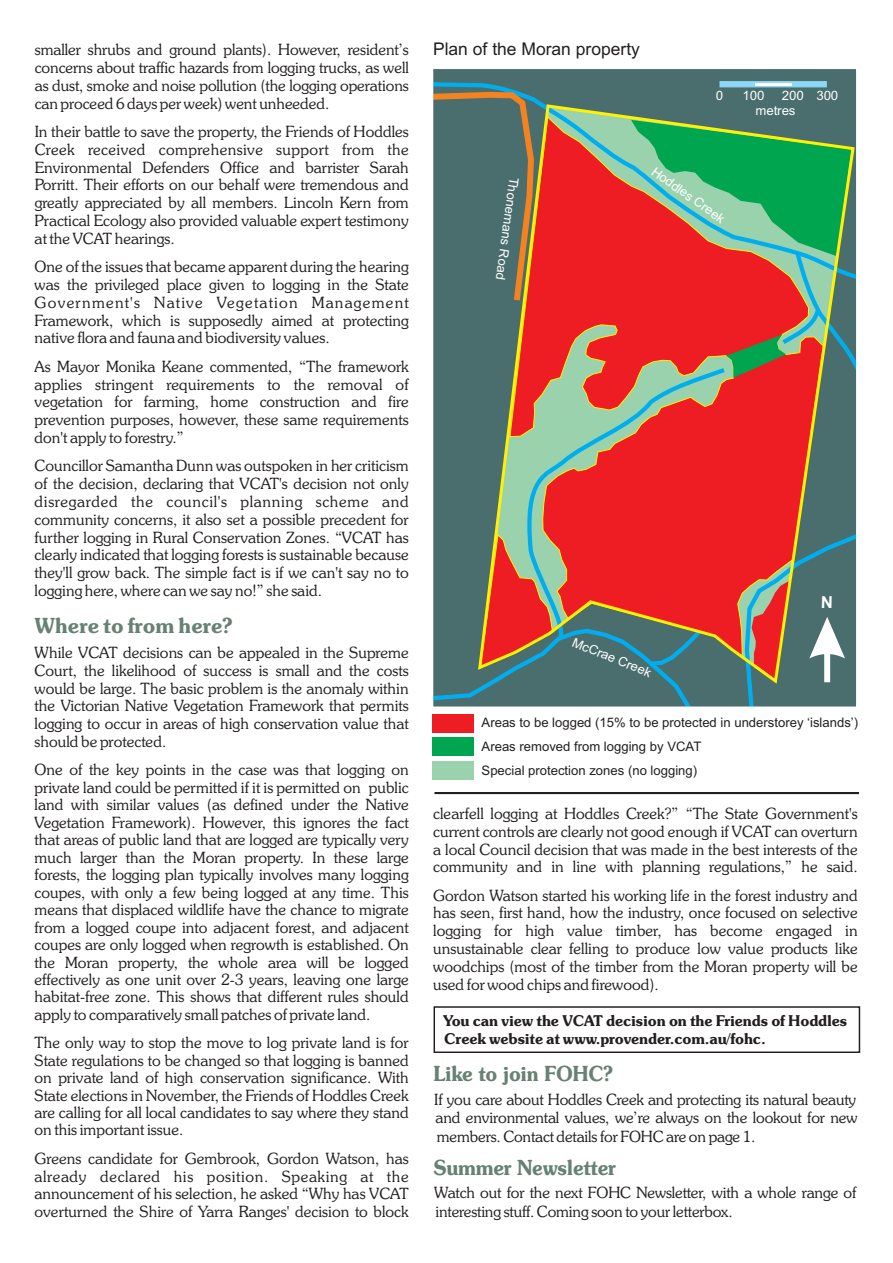
<style>
.page{position:relative;width:893px;height:1263px;background:#fff}
.page>*{position:absolute;margin:0;border:0;box-sizing:border-box;transform-origin:0 0}
.t1{font:300 21px "Souvenir IT Cby BT";letter-spacing:-.02em;color:#668273;scale:.94 1}
.t2{font:300 21px "Souvenir IT Cby BT";color:#668273}
.t3{font:17.4px "Arial";color:#231f20}
.t4{font:700 16.5px "Arial";color:#fff}
.t5{font:300 15.6px/17.9px "Souvenir IT Cby BT";color:#231f20;text-align:justify}
.t6{font:300 15px/18.3px "Souvenir IT Cby BT";letter-spacing:-.015em;color:#231f20}
.t7{font:13.05px/23.5px "Arial";color:#231f20}
.t8{font:12.9px/14.4px "Arial";color:#fff}
</style>
<div class="page">
<div style="left:431px;top:67px;width:427px;height:642px;background:#496e6d"></div>
<svg style="left:434px;top:82px;width:109px;height:21px"></svg>
<svg style="left:483px;top:103px;width:338px;height:557px;background:#c74f45"></svg>
<svg style="left:434px;top:89px;width:103px;height:218px"></svg>
<div style="left:429px;top:65px;width:431px;height:646px;border:4px solid #fff"></div>
<svg style="left:719px;top:81px;width:108px;height:7px"></svg>
<hr style="left:755px;top:83px;width:36px;height:3px;background:#fff">
<svg style="left:743px;top:530px;width:117px;height:181px"></svg>
<div style="left:433px;top:714px;width:41px;height:18px;background:#ee1d23"></div>
<div style="left:433px;top:738px;width:41px;height:18px;background:#00a54f"></div>
<div style="left:433px;top:761px;width:41px;height:19px;background:#9ad2ae"></div>
<hr style="left:434px;top:792px;width:425px;height:2px;background:#231f20">
<div style="left:434px;top:1006px;width:426px;height:47px;border:1px solid #231f20"></div>
<svg style="left:631px;top:120px;width:229px;height:258px;background:#887959"></svg>
<svg style="left:429px;top:626px;width:276px;height:89px"></svg>
<p class="t5" style="left:35px;top:42px;width:376px">smaller shrubs and ground plants). However, resident’s concerns about traffic hazards from logging trucks, as well as dust, smoke and noise pollution (the logging operations can proceed 6 days per week) went unheeded.</p>
<p class="t5" style="left:35px;top:124px;width:376px">In their battle to save the property, the Friends of Hoddles Creek received comprehensive support from the Environmental Defenders Office and barrister Sarah Porritt. Their efforts on our behalf were tremendous and greatly appreciated by all members. Lincoln Kern from Practical Ecology also provided valuable expert testimony at the VCAT hearings.</p>
<p class="t5" style="left:35px;top:259px;width:376px">One of the issues that became apparent during the hearing was the privileged place given to logging in the State Government's Native Vegetation Management Framework, which is supposedly aimed at protecting native flora and fauna and biodiversity values.</p>
<p class="t5" style="left:35px;top:359px;width:376px">As Mayor Monika Keane commented, “The framework applies stringent requirements to the removal of vegetation for farming, home construction and fire prevention purposes, however, these same requirements don't apply to forestry.”</p>
<p class="t5" style="left:35px;top:458px;width:376px">Councillor Samantha Dunn was outspoken in her criticism of the decision, declaring that VCAT's decision not only disregarded the council's planning scheme and community concerns, it also set a possible precedent for further logging in Rural Conservation Zones. “VCAT has clearly indicated that logging forests is sustainable because they'll grow back. The simple fact is if we can't say no to logging here, where can we say no!” she said.</p>
<h1 class="t2" style="left:35px;top:617px;width:200px">Where to from here?</h1>
<p class="t5" style="left:35px;top:645px;width:376px">While VCAT decisions can be appealed in the Supreme Court, the likelihood of success is small and the costs would be large. The basic problem is the anomaly within the Victorian Native Vegetation Framework that permits logging to occur in areas of high conservation value that should be protected.</p>
<p class="t5" style="left:35px;top:762px;width:376px;line-height:17.4px">One of the key points in the case was that logging on private land could be permitted if it is permitted on public land with similar values (as defined under the Native Vegetation Framework). However, this ignores the fact that areas of public land that are logged are typically very much larger than the Moran property. In these large forests, the logging plan typically involves many logging coupes, with only a few being logged at any time. This means that displaced wildlife have the chance to migrate from a logged coupe into adjacent forest, and adjacent coupes are only logged when regrowth is established. On the Moran property, the whole area will be logged effectively as one unit over 2-3 years, leaving one large habitat-free zone. This shows that different rules should apply to comparatively small patches of private land.</p>
<p class="t5" style="left:35px;top:1035px;width:376px;line-height:17.4px">The only way to stop the move to log private land is for State regulations to be changed so that logging is banned on private land of high conservation significance. With State elections in November, the Friends of Hoddles Creek are calling for all local candidates to say where they stand on this important issue.</p>
<p class="t5" style="left:35px;top:1151px;width:376px">Greens candidate for Gembrook, Gordon Watson, has already declared his position. Speaking at the announcement of his selection, he asked “Why has VCAT overturned the Shire of Yarra Ranges' decision to block</p>
<p class="t3" style="left:433px;top:43px;width:208px">Plan of the Moran property</p>
<p class="t8" style="left:716px;top:90px;width:9px">0</p>
<p class="t8" style="left:756px;top:90px;width:42px;text-indent:-13px">100 metres</p>
<p class="t8" style="left:782px;top:90px;width:58px">200 300</p>
<p class="t8" style="left:520px;top:178px;width:105px;rotate:98deg">T on m n Road</p>
<p class="t8" style="left:519px;top:186px;width:62px;rotate:98deg">h eas</p>
<p class="t8" style="left:656px;top:165px;width:88px;rotate:35deg">H desCe k</p>
<p class="t4" style="left:821px;top:596px;width:14px">N</p>
<p class="t8" style="left:575px;top:636px;width:86px;rotate:22deg">M ra Creek</p>
<p class="t7" style="left:482px;top:712px;width:378px">Areas to be logged (15% to be protected in understorey ‘islands’)</p>
<p class="t7" style="left:482px;top:736px;width:221px">Areas removed from logging by VCAT<br>Special protection zones (no logging)</p>
<p class="t5" style="left:433px;top:806px;width:426px">clearfell logging at Hoddles Creek?” “The State Government's current controls are clearly not good enough if VCAT can overturn a local Council decision that was made in the best interests of the community and in line with planning regulations,” he said.</p>
<p class="t5" style="left:433px;top:888px;width:426px">Gordon Watson started his working life in the forest industry and has seen, first hand, how the industry, once focused on selective logging for high value timber, has become engaged in unsustainable clear felling to produce low value products like woodchips (most of the timber from the Moran property will be used for wood chips and firewood).</p>
<p class="t6" style="left:443px;top:1012px;width:406px">You can view the VCAT decision on the Friends of Hoddles<br>Creek website at www.provender.com.au/fohc.</p>
<h1 class="t1" style="left:433px;top:1065px;width:193px">Like to join FOHC?</h1>
<p class="t5" style="left:434px;top:1091px;width:425px;line-height:18.8px">If you care about Hoddles Creek and protecting its natural beauty and environmental values, we’re always on the lookout for new members. Contact details for FOHC are on page 1.</p>
<h1 class="t1" style="left:433px;top:1159px;width:196px">Summer Newsletter</h1>
<p class="t5" style="left:434px;top:1185px;width:424px;line-height:18.8px">Watch out for the next FOHC Newsletter, with a whole range of interesting stuff. Coming soon to your letterbox.</p>
</div>
